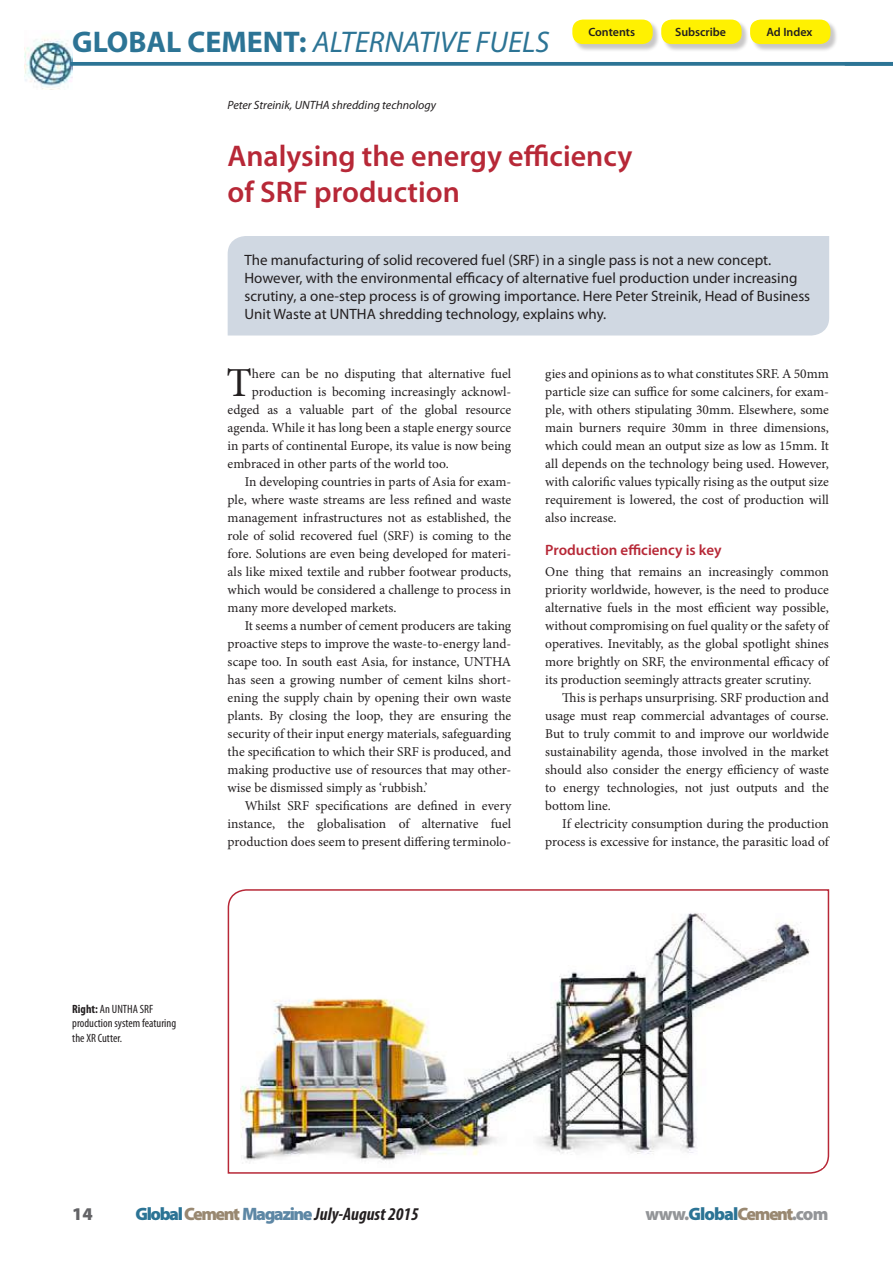
<style>
.page{position:relative;width:893px;height:1263px;background:#fff}
.page>*{position:absolute;margin:0;border:0;box-sizing:border-box;transform-origin:0 0}
.t1{font:41.25px "Minion Pro";color:#231f20}
.t2{font:600 30px/36px "Myriad Pro";color:#b72837}
.t3{font:italic 30px "Myriad Pro";color:#2c7495}
.t4{font:italic 700 condensed 18px "Myriad Pro";color:#231f20}
.t5{font:900 18px "Myriad Pro";letter-spacing:-.05em;color:#939598}
.t6{font:900 18px "Myriad Pro";color:#636366}
.t7{font:15px/18px "Myriad Pro";color:#231f20}
.t8{font:600 15px "Myriad Pro";color:#b72837}
.t9{font:13.5px/18px "Minion Pro";color:#231f20;text-align:justify}
.t10{font:condensed 12px/14.4px "Myriad Pro";color:#231f20}
.t11{font:italic 12px "Myriad Pro";color:#231f20}
.t12{font:600 12px "Myriad Pro";color:#231f20}
.s1{font-weight:700;font-style:normal}
.s2{font-weight:700}
.s3{font-weight:900;font-style:normal;font-stretch:normal;color:#2c7495}
.s4{font-weight:900;font-style:normal;font-stretch:normal;color:#998871}
.s5{font-weight:900;font-style:normal;font-stretch:normal;color:#5d87a5}
.s6{color:#2c7495}
.s7{color:#998871}
</style>
<div class="page">
<svg style="left:227px;top:889px;width:603px;height:285px"></svg>
<img style="left:240px;top:897px;width:582px;height:270px">
<img style="left:25px;top:38px;width:47px;height:51px">
<svg style="left:70px;top:62px;width:775px;height:4px;fill:#2c7495"></svg>
<svg style="left:224px;top:62px;width:217px;height:4px"></svg>
<svg style="left:845px;top:62px;width:48px;height:4px"></svg>
<div style="left:228px;top:236px;width:601px;height:99px;background:#d0d8e2"></div>
<div style="left:662px;top:20px;width:88px;height:32px;background:#231f20;opacity:.25"></div>
<div style="left:661px;top:20px;width:81px;height:24px;background:#fff101;border-radius:10px"></div>
<div style="left:573px;top:20px;width:88px;height:32px;background:#231f20;opacity:.25"></div>
<div style="left:572px;top:20px;width:81px;height:24px;background:#fff101;border-radius:10px"></div>
<div style="left:751px;top:20px;width:87px;height:32px;background:#231f20;opacity:.25"></div>
<div style="left:750px;top:20px;width:80px;height:24px;background:#fff101;border-radius:10px"></div>
<h2 class="t3" style="left:72px;top:24px;width:479px"><span class="s1">GLOBAL CEMENT:</span> ALTERNATIVE FUELS</h2>
<p class="t12" style="left:588px;top:25px;width:48px">Contents</p>
<p class="t12" style="left:675px;top:25px;width:53px">Subscribe</p>
<p class="t12" style="left:766px;top:25px;width:48px">Ad Index</p>
<p class="t11" style="left:227px;top:97px;width:210px">Peter Streinik, UNTHA shredding technology</p>
<h2 class="t2" style="left:227px;top:137px;width:406px">Analysing the energy efficiency of SRF production</h2>
<p class="t7" style="left:244px;top:250px;width:567px">The manufacturing of solid recovered fuel (SRF) in a single pass is not a new concept.<br>However, with the environmental efficacy of alternative fuel production under increasing scrutiny, a one-step process is of growing importance. Here Peter Streinik, Head of Business Unit Waste at UNTHA shredding technology, explains why.</p>
<h1 class="t1" style="left:226px;top:355px;width:27px">T</h1>
<p class="t9" style="left:252px;top:365px;width:261px">here can be no disputing that alternative fuel</p>
<p class="t9" style="left:252px;top:383px;width:261px">production is becoming increasingly acknowl-</p>
<p class="t9" style="left:228px;top:401px;width:285px">edged as a valuable part of the global resource</p>
<p class="t9" style="left:228px;top:419px;width:285px">agenda. While it has long been a staple energy source</p>
<p class="t9" style="left:228px;top:437px;width:285px">in parts of continental Europe, its value is now being</p>
<p class="t9" style="left:228px;top:455px;width:223px">embraced in other parts of the world too.</p>
<p class="t9" style="left:245px;top:473px;width:268px">In developing countries in parts of Asia for exam-</p>
<p class="t9" style="left:228px;top:491px;width:285px">ple, where waste streams are less refined and waste</p>
<p class="t9" style="left:228px;top:509px;width:285px">management infrastructures not as established, the</p>
<p class="t9" style="left:228px;top:527px;width:285px">role of solid recovered fuel (SRF) is coming to the</p>
<p class="t9" style="left:228px;top:545px;width:285px">fore. Solutions are even being developed for materi-</p>
<p class="t9" style="left:228px;top:563px;width:285px">als like mixed textile and rubber footwear products,</p>
<p class="t9" style="left:228px;top:581px;width:285px">which would be considered a challenge to process in</p>
<p class="t9" style="left:228px;top:599px;width:170px">many more developed markets.</p>
<p class="t9" style="left:245px;top:617px;width:268px">It seems a number of cement producers are taking</p>
<p class="t9" style="left:228px;top:635px;width:285px">proactive steps to improve the waste-to-energy land-</p>
<p class="t9" style="left:228px;top:653px;width:285px">scape too. In south east Asia, for instance, UNTHA</p>
<p class="t9" style="left:228px;top:671px;width:285px">has seen a growing number of cement kilns short-</p>
<p class="t9" style="left:228px;top:689px;width:285px">ening the supply chain by opening their own waste</p>
<p class="t9" style="left:228px;top:707px;width:285px">plants. By closing the loop, they are ensuring the</p>
<p class="t9" style="left:228px;top:725px;width:285px">security of their input energy materials, safeguarding</p>
<p class="t9" style="left:228px;top:743px;width:285px">the specification to which their SRF is produced, and</p>
<p class="t9" style="left:228px;top:761px;width:285px">making productive use of resources that may other-</p>
<p class="t9" style="left:228px;top:779px;width:201px">wise be dismissed simply as ‘rubbish.’</p>
<p class="t9" style="left:245px;top:797px;width:268px">Whilst SRF specifications are defined in every</p>
<p class="t9" style="left:228px;top:815px;width:285px">instance, the globalisation of alternative fuel</p>
<p class="t9" style="left:228px;top:833px;width:285px">production does seem to present differing terminolo-</p>
<p class="t9" style="left:545px;top:365px;width:285px">gies and opinions as to what constitutes SRF. A 50mm particle size can suffice for some calciners, for exam&shy;ple, with others stipulating 30mm. Elsewhere, some main burners require 30mm in three dimensions, which could mean an output size as low as 15mm. It all depends on the technology being used. However, with calorific values typically rising as the output size requirement is lowered, the cost of production will also increase.</p>
<p class="t8" style="left:545px;top:541px;width:178px">Production efficiency is key</p>
<p class="t9" style="left:545px;top:563px;width:285px">One thing that remains an increasingly common priority worldwide, however, is the need to produce alternative fuels in the most efficient way possible, without compromising on fuel quality or the safety of operatives. Inevitably, as the global spotlight shines more brightly on SRF, the environmental efficacy of its production seemingly attracts greater scrutiny.</p>
<p class="t9" style="left:545px;top:689px;width:285px;text-indent:17px">This is perhaps unsurprising. SRF production and usage must reap commercial advantages of course.<br>But to truly commit to and improve our worldwide sustainability agenda, those involved in the market should also consider the energy efficiency of waste to energy technologies, not just outputs and the bottom line.</p>
<p class="t9" style="left:545px;top:815px;width:285px;text-align:right">If electricity consumption during the production process is excessive for instance, the parasitic load of</p>
<p class="t10" style="left:72px;top:1002px;width:105px"><span class="s2">Right:</span> An UNTHA SRF production system featuring the XR Cutter.</p>
<h3 class="t6" style="left:72px;top:1204px;width:22px">14</h3>
<h3 class="t4" style="left:136px;top:1203px;width:285px"><span class="s3">Global</span> <span class="s4">Cement</span> <span class="s5">Magazine</span> July-August 2015</h3>
<h3 class="t5" style="left:645px;top:1204px;width:184px">www.<span class="s6">Global</span><span class="s7">Cement</span>.com</h3>
</div>
